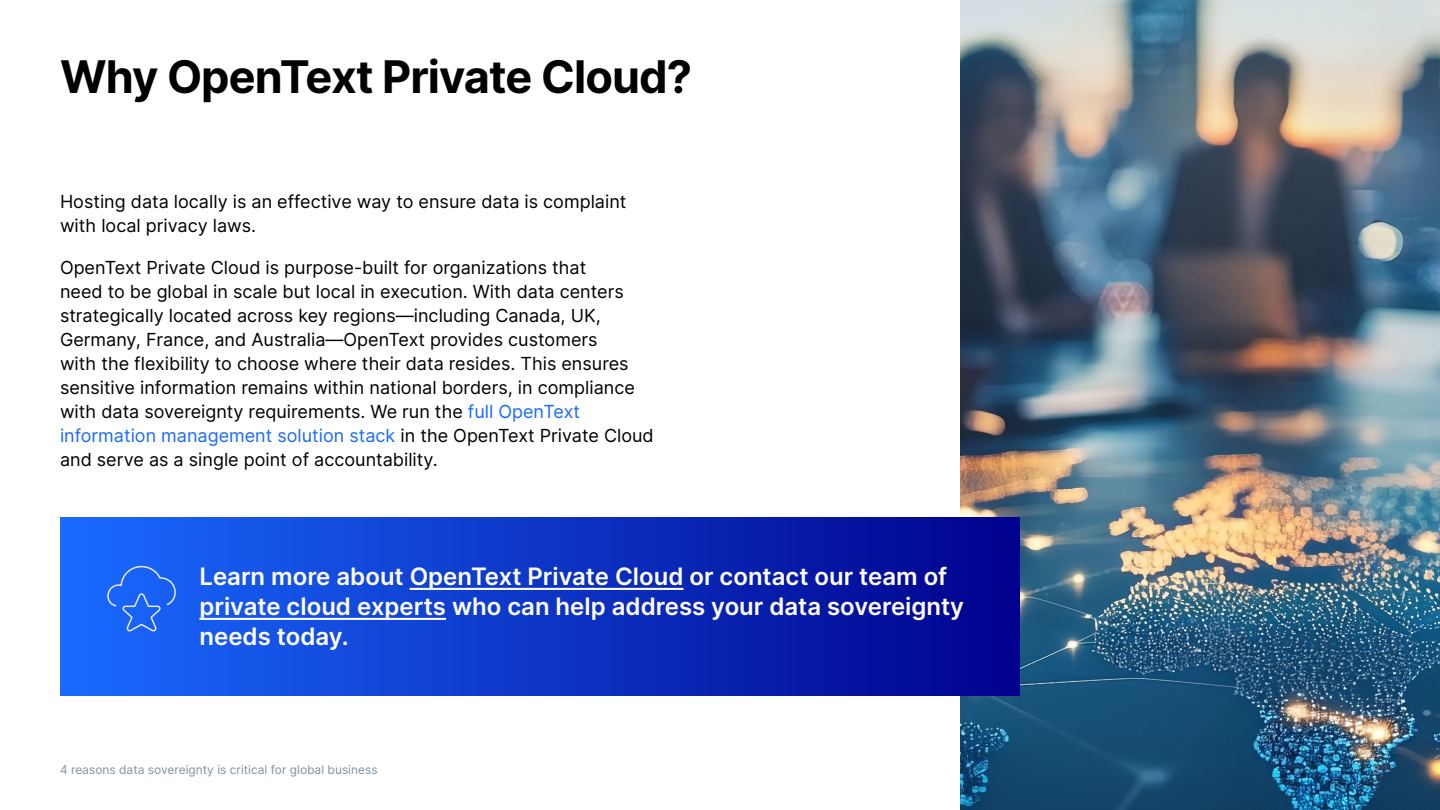
<style>
.page{position:relative;width:1440px;height:810px;background:#fff}
.page>*{position:absolute;margin:0;border:0;box-sizing:border-box;transform-origin:0 0}
.H2_Heading{font:700 45px "Inter";letter-spacing:-.02em;color:#000}
.Pull_Quote{font:600 24px/30px "Inter";color:#fff}
.Body{font:18px/24px "Inter";color:#000}
.t1{font:12px "Inter";color:#7e929f}
.s1{color:#1a6aff}
</style>
<div class="page">
<img style="left:960px;top:0;width:480px;height:810px">
<div style="left:60px;top:518px;width:960px;height:177px;background:linear-gradient(to right,#1a6bff,#00018c)"></div>
<hr style="left:410px;top:588px;width:274px;height:2px;background:#fff">
<hr style="left:200px;top:618px;width:246px;height:2px;background:#fff">
<svg style="left:107px;top:565px;width:68px;height:68px"></svg>
<h2 class="H2_Heading" style="left:60px;top:44px;width:634px">Why OpenText Private Cloud?</h2>
<p class="Body" style="left:60px;top:189px;width:568px">Hosting data locally is an effective way to ensure data is complaint with local privacy laws.</p>
<p class="Body" style="left:60px;top:255px;width:595px">OpenText Private Cloud is purpose-built for organizations that<br>need to be global in scale but local in execution. With data centers strategically located across key regions—including Canada, UK, Germany, France, and Australia—OpenText provides customers<br>with the flexibility to choose where their data resides. This ensures sensitive information remains within national borders, in compliance with data sovereignty requirements. We run the <span class="s1">full OpenText information management solution stack</span> in the OpenText Private Cloud and serve as a single point of accountability.</p>
<p class="Pull_Quote" style="left:200px;top:561px;width:766px">Learn more about OpenText Private Cloud or contact our team of private cloud experts who can help address your data sovereignty needs today.</p>
<p class="t1" style="left:60px;top:761px;width:319px">4 reasons data sovereignty is critical for global business</p>
<p class="t1" style="left:1373px;top:761px;width:9px">8</p>
</div>
